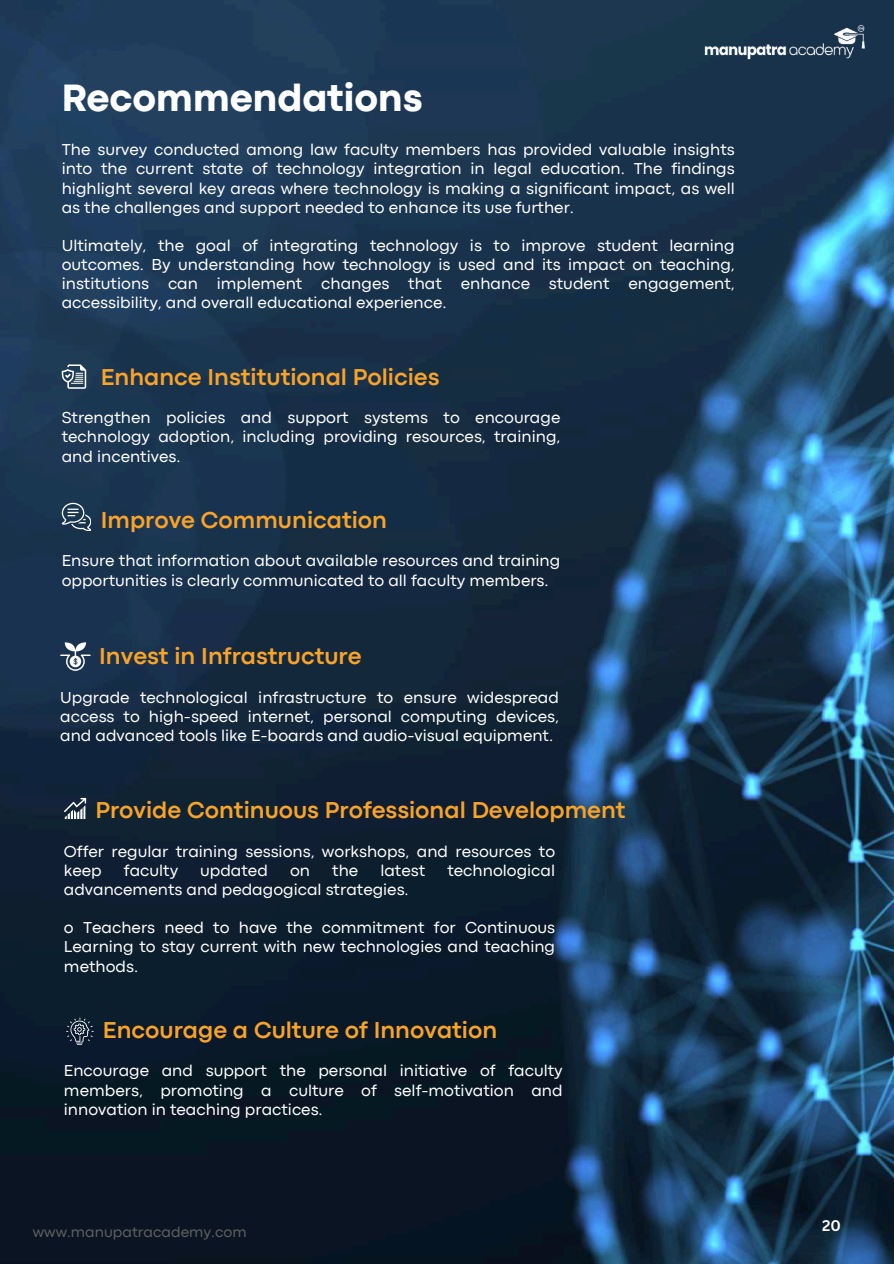
<style>
.page{position:relative;width:894px;height:1264px;background:#fff}
.page>*{position:absolute;margin:0;border:0;box-sizing:border-box;transform-origin:0 0}
.t1{font:800 39.75px "Codec Pro";color:#fff}
.t2{font:700 24px "Codec Pro";color:#f9a328}
.t3{font:16.5px/19.2px "Codec Pro";color:#fff;text-align:justify}
.t4{font:15px "Codec Pro";color:#606060}
.t5{font:700 15px "Canva Sans";color:#fff}
</style>
<div class="page">
<img style="left:0;top:0;width:893px;height:1263px">
<svg style="left:62px;top:364px;width:24px;height:25px"></svg>
<svg style="left:62px;top:503px;width:29px;height:28px"></svg>
<svg style="left:60px;top:642px;width:31px;height:28px"></svg>
<svg style="left:64px;top:798px;width:22px;height:21px"></svg>
<svg style="left:66px;top:1017px;width:27px;height:28px"></svg>
<img style="left:702px;top:25px;width:163px;height:35px">
<h1 class="t1" style="left:62px;top:84px;width:362px">Recommendations</h1>
<p class="t3" style="left:62px;top:141px;width:674px">The survey conducted among law faculty members has provided valuable insights into the current state of technology integration in legal education. The findings highlight several key areas where technology is making a significant impact, as well as the challenges and support needed to enhance its use further.</p>
<p class="t3" style="left:62px;top:237px;width:674px">Ultimately, the goal of integrating technology is to improve student learning outcomes. By understanding how technology is used and its impact on teaching, institutions can implement changes that enhance student engagement, accessibility, and overall educational experience.</p>
<h2 class="t2" style="left:101px;top:368px;width:340px">Enhance Institutional Policies</h2>
<p class="t3" style="left:62px;top:409px;width:500px">Strengthen policies and support systems to encourage technology adoption, including providing resources, training, and incentives.</p>
<h2 class="t2" style="left:101px;top:511px;width:288px">Improve Communication</h2>
<p class="t3" style="left:62px;top:552px;width:500px">Ensure that information about available resources and training opportunities is clearly communicated to all faculty members.</p>
<h2 class="t2" style="left:99px;top:648px;width:264px">Invest in Infrastructure</h2>
<p class="t3" style="left:60px;top:689px;width:500px">Upgrade technological infrastructure to ensure widespread access to high-speed internet, personal computing devices, and advanced tools like E-boards and audio-visual equipment.</p>
<h2 class="t2" style="left:95px;top:801px;width:531px">Provide Continuous Professional Development</h2>
<p class="t3" style="left:64px;top:842px;width:492px">Offer regular training sessions, workshops, and resources to keep</p>
<p class="t3" style="left:124px;top:862px;width:56px">faculty</p>
<p class="t3" style="left:200px;top:862px;width:69px">updated</p>
<p class="t3" style="left:290px;top:862px;width:22px">on</p>
<p class="t3" style="left:332px;top:862px;width:28px">the</p>
<p class="t3" style="left:380px;top:862px;width:46px">latest</p>
<p class="t3" style="left:447px;top:862px;width:109px">technological</p>
<p class="t3" style="left:64px;top:881px;width:346px">advancements and pedagogical strategies.</p>
<p class="t3" style="left:64px;top:919px;width:492px">o Teachers need to have the commitment for Continuous Learning to stay current with new technologies and teaching methods.</p>
<h2 class="t2" style="left:103px;top:1021px;width:395px">Encourage a Culture of Innovation</h2>
<p class="t3" style="left:64px;top:1062px;width:500px">Encourage and support the personal initiative of faculty members, promoting a culture of self-motivation and innovation in teaching practices.</p>
<p class="t4" style="left:33px;top:1226px;width:215px">www.manupatracademy.com</p>
<p class="t5" style="left:821px;top:1214px;width:20px">20</p>
</div>
